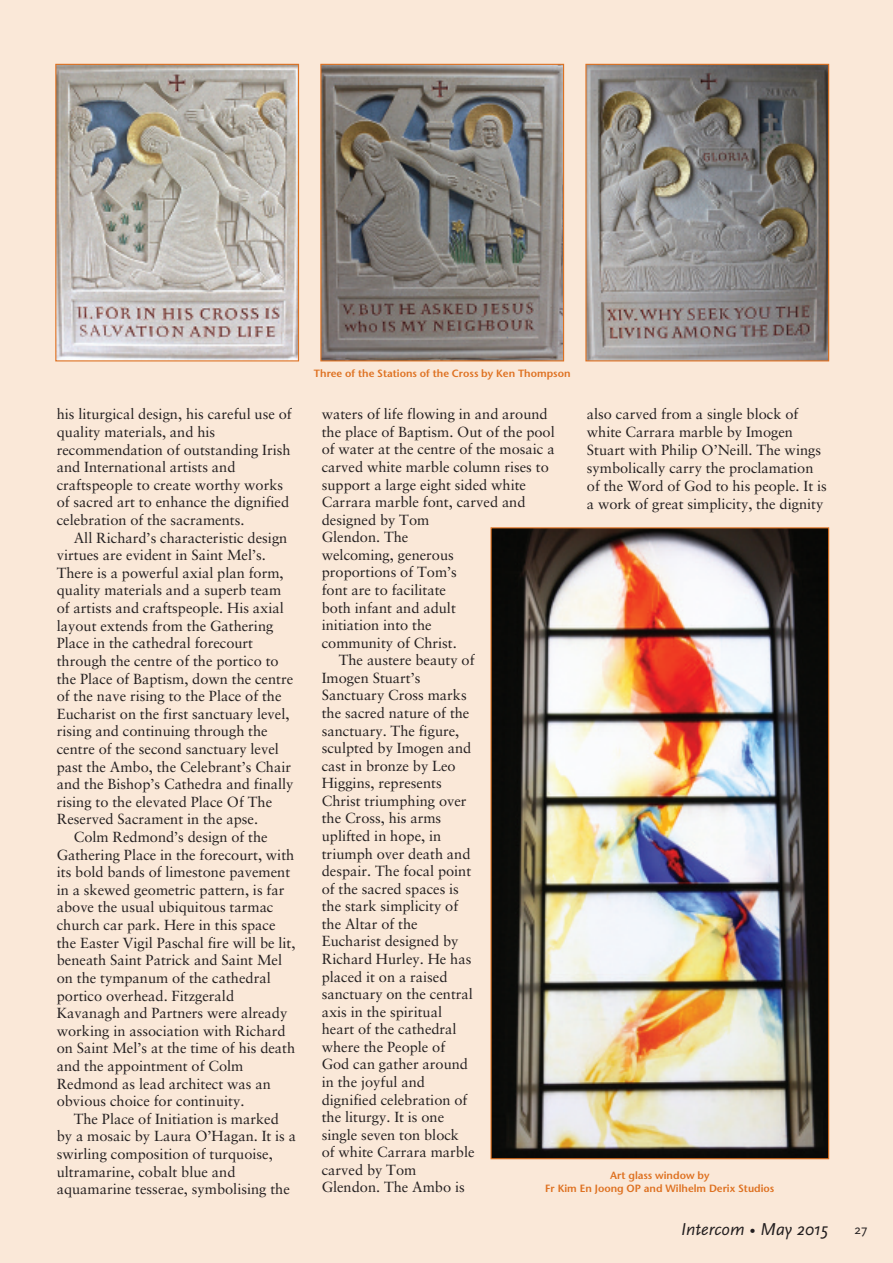
<style>
.page{position:relative;width:893px;height:1263px;background:#fae8d8}
.page>*{position:absolute;margin:0;border:0;box-sizing:border-box;transform-origin:0 0}
.t1{font:italic 18px "Scala Sans";color:#231f20}
.t2{font:14.7px/17.5px "Sabon";color:#231f20}
.t3{font:13.5px "Scala Sans";color:#231f20}
.t4{font:600 10.5px/12.6px "Stone Sans";color:#de7121;text-align:center}
</style>
<div class="page">
<img style="left:57px;top:66px;width:240px;height:293px">
<div style="left:55px;top:64px;width:244px;height:297px;border:1px solid #de7121"></div>
<img style="left:587px;top:66px;width:240px;height:293px">
<div style="left:585px;top:64px;width:244px;height:297px;border:1px solid #de7121"></div>
<img style="left:322px;top:66px;width:240px;height:293px">
<div style="left:320px;top:64px;width:244px;height:297px;border:1px solid #de7121"></div>
<img style="left:492px;top:529px;width:335px;height:628px">
<p class="t2" style="left:57px;top:407px;width:236px">his liturgical design, his careful use of quality materials, and his recommendation of outstanding Irish and International artists and craftspeople to create worthy works of sacred art to enhance the dignified celebration of the sacraments.</p>
<p class="t2" style="left:74px;top:530px;width:215px">All Richard’s characteristic design</p>
<p class="t2" style="left:57px;top:547px;width:211px">virtues are evident in Saint Mel’s.</p>
<p class="t2" style="left:57px;top:565px;width:228px">There is a powerful axial plan form,</p>
<p class="t2" style="left:57px;top:583px;width:226px">quality materials and a superb team</p>
<p class="t2" style="left:57px;top:600px;width:229px">of artists and craftspeople. His axial</p>
<p class="t2" style="left:57px;top:618px;width:218px">layout extends from the Gathering</p>
<p class="t2" style="left:57px;top:635px;width:198px">Place in the cathedral forecourt</p>
<p class="t2" style="left:57px;top:653px;width:223px">through the centre of the portico to</p>
<p class="t2" style="left:57px;top:671px;width:238px">the Place of Baptism, down the centre</p>
<p class="t2" style="left:57px;top:688px;width:226px">of the nave rising to the Place of the</p>
<p class="t2" style="left:57px;top:706px;width:234px">Eucharist on the first sanctuary level,</p>
<p class="t2" style="left:57px;top:724px;width:212px">rising and continuing through the</p>
<p class="t2" style="left:57px;top:741px;width:224px">centre of the second sanctuary level</p>
<p class="t2" style="left:57px;top:759px;width:236px">past the Ambo, the Celebrant’s Chair</p>
<p class="t2" style="left:57px;top:776px;width:238px">and the Bishop’s Cathedra and finally</p>
<p class="t2" style="left:57px;top:794px;width:217px">rising to the elevated Place Of The</p>
<p class="t2" style="left:57px;top:812px;width:203px">Reserved Sacrament in the apse.</p>
<p class="t2" style="left:74px;top:829px;width:195px">Colm Redmond’s design of the</p>
<p class="t2" style="left:57px;top:847px;width:239px">Gathering Place in the forecourt, with</p>
<p class="t2" style="left:57px;top:864px;width:235px">its bold bands of limestone pavement</p>
<p class="t2" style="left:57px;top:882px;width:229px">in a skewed geometric pattern, is far</p>
<p class="t2" style="left:57px;top:900px;width:218px">above the usual ubiquitous tarmac</p>
<p class="t2" style="left:57px;top:917px;width:220px">church car park. Here in this space</p>
<p class="t2" style="left:57px;top:935px;width:240px">the Easter Vigil Paschal fire will be lit,</p>
<p class="t2" style="left:57px;top:952px;width:227px">beneath Saint Patrick and Saint Mel</p>
<p class="t2" style="left:57px;top:970px;width:216px">on the tympanum of the cathedral</p>
<p class="t2" style="left:57px;top:988px;width:179px">portico overhead. Fitzgerald</p>
<p class="t2" style="left:57px;top:1005px;width:232px">Kavanagh and Partners were already</p>
<p class="t2" style="left:57px;top:1023px;width:230px">working in association with Richard</p>
<p class="t2" style="left:57px;top:1040px;width:240px">on Saint Mel’s at the time of his death</p>
<p class="t2" style="left:57px;top:1058px;width:188px">and the appointment of Colm</p>
<p class="t2" style="left:57px;top:1076px;width:216px">Redmond as lead architect was an</p>
<p class="t2" style="left:57px;top:1093px;width:189px">obvious choice for continuity.</p>
<p class="t2" style="left:74px;top:1111px;width:207px">The Place of Initiation is marked</p>
<p class="t2" style="left:57px;top:1129px;width:241px">by a mosaic by Laura O’Hagan. It is a</p>
<p class="t2" style="left:57px;top:1146px;width:218px">swirling composition of turquoise,</p>
<p class="t2" style="left:57px;top:1164px;width:180px">ultramarine, cobalt blue and</p>
<p class="t2" style="left:57px;top:1181px;width:235px">aquamarine tesserae, symbolising the</p>
<p class="t4" style="left:314px;top:369px;width:258px">Three of the Stations of the Cross by Ken Thompson</p>
<p class="t2" style="left:322px;top:407px;width:227px">waters of life flowing in and around</p>
<p class="t2" style="left:322px;top:424px;width:235px">the place of Baptism. Out of the pool</p>
<p class="t2" style="left:322px;top:442px;width:234px">of water at the centre of the mosaic a</p>
<p class="t2" style="left:322px;top:459px;width:229px">carved white marble column rises to</p>
<p class="t2" style="left:322px;top:477px;width:206px">support a large eight sided white</p>
<p class="t2" style="left:322px;top:494px;width:205px">Carrara marble font, carved and</p>
<p class="t2" style="left:322px;top:512px;width:109px">designed by Tom</p>
<p class="t2" style="left:322px;top:530px;width:88px">Glendon. The</p>
<p class="t2" style="left:322px;top:547px;width:134px">welcoming, generous</p>
<p class="t2" style="left:322px;top:565px;width:137px">proportions of Tom’s</p>
<p class="t2" style="left:322px;top:582px;width:126px">font are to facilitate</p>
<p class="t2" style="left:322px;top:600px;width:136px">both infant and adult</p>
<p class="t2" style="left:322px;top:617px;width:111px">initiation into the</p>
<p class="t2" style="left:322px;top:635px;width:137px">community of Christ.</p>
<p class="t2" style="left:339px;top:653px;width:137px">The austere beauty of</p>
<p class="t2" style="left:322px;top:670px;width:100px">Imogen Stuart’s</p>
<p class="t2" style="left:322px;top:688px;width:146px">Sanctuary Cross marks</p>
<p class="t2" style="left:322px;top:705px;width:149px">the sacred nature of the</p>
<p class="t2" style="left:322px;top:723px;width:139px">sanctuary. The figure,</p>
<p class="t2" style="left:322px;top:740px;width:151px">sculpted by Imogen and</p>
<p class="t2" style="left:322px;top:758px;width:135px">cast in bronze by Leo</p>
<p class="t2" style="left:322px;top:775px;width:121px">Higgins, represents</p>
<p class="t2" style="left:322px;top:793px;width:146px">Christ triumphing over</p>
<p class="t2" style="left:322px;top:811px;width:121px">the Cross, his arms</p>
<p class="t2" style="left:322px;top:828px;width:121px">uplifted in hope, in</p>
<p class="t2" style="left:322px;top:846px;width:150px">triumph over death and</p>
<p class="t2" style="left:322px;top:863px;width:151px">despair. The focal point</p>
<p class="t2" style="left:322px;top:881px;width:139px">of the sacred spaces is</p>
<p class="t2" style="left:322px;top:898px;width:138px">the stark simplicity of</p>
<p class="t2" style="left:322px;top:916px;width:97px">the Altar of the</p>
<p class="t2" style="left:322px;top:934px;width:138px">Eucharist designed by</p>
<p class="t2" style="left:322px;top:951px;width:151px">Richard Hurley. He has</p>
<p class="t2" style="left:322px;top:969px;width:127px">placed it on a raised</p>
<p class="t2" style="left:322px;top:986px;width:153px">sanctuary on the central</p>
<p class="t2" style="left:322px;top:1004px;width:122px">axis in the spiritual</p>
<p class="t2" style="left:322px;top:1021px;width:136px">heart of the cathedral</p>
<p class="t2" style="left:322px;top:1039px;width:125px">where the People of</p>
<p class="t2" style="left:322px;top:1057px;width:148px">God can gather around</p>
<p class="t2" style="left:322px;top:1074px;width:105px">in the joyful and</p>
<p class="t2" style="left:322px;top:1092px;width:147px">dignified celebration of</p>
<p class="t2" style="left:322px;top:1109px;width:124px">the liturgy. It is one</p>
<p class="t2" style="left:322px;top:1127px;width:139px">single seven ton block</p>
<p class="t2" style="left:322px;top:1144px;width:154px">of white Carrara marble</p>
<p class="t2" style="left:322px;top:1162px;width:96px">carved by Tom</p>
<p class="t2" style="left:322px;top:1180px;width:144px">Glendon. The Ambo is</p>
<p class="t2" style="left:587px;top:406px;width:241px">also carved from a single block of white Carrara marble by Imogen Stuart with Philip O’Neill. The wings symbolically carry the proclamation of the Word of God to his people. It is a work of great simplicity, the dignity</p>
<p class="t4" style="left:545px;top:1170px;width:231px">Art glass window by<br>Fr Kim En Joong OP and Wilhelm Derix Studios</p>
<p class="t1" style="left:681px;top:1219px;width:148px">Intercom • May 2015</p>
<p class="t3" style="left:855px;top:1222px;width:14px">27</p>
</div>
